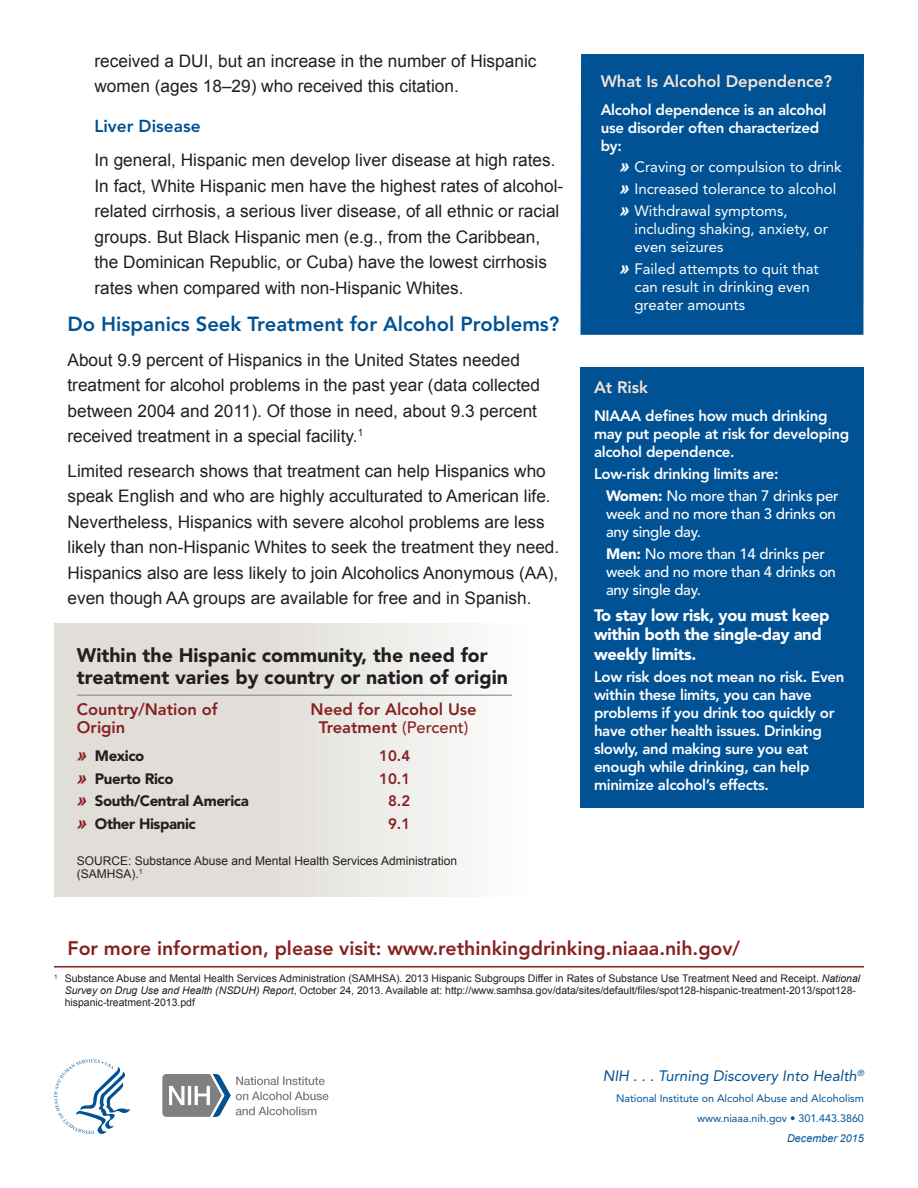
<style>
.page{position:relative;width:918px;height:1188px;background:#fff}
.page>*{position:absolute;margin:0;border:0;box-sizing:border-box;transform-origin:0 0}
._3{font:800 20.25px "Avenir LT Std";color:#005294}
._3aa{font:900 19.5px/22.5px "Avenir LT Std";color:#231f20}
.Figure_Titles{font:800 19.5px "Avenir LT Std";color:#872021}
.Basic_copy{font:17.25px/25.5px "Arial";color:#231f20}
.Indented_copy{font:17.25px/25.5px "Arial";color:#231f20}
._3aa-2{font:800 17.25px "Avenir LT Std";color:#005294}
.sidebar_text{font:900 16.5px/19.5px "Avenir LT Std";letter-spacing:-.02em;color:#fff}
._3aa-3{font:800 16.5px/18px "Avenir LT Std";color:#872021;text-align:center}
.Box_Headings{font:800 16.5px "Avenir LT Std";color:#f6e4d6}
.Box_text{font:800 16.5px/18px "Avenir LT Std";color:#872021}
.sidebar_text-2{font:800 15px/18px "Avenir LT Std";letter-spacing:-.02em;color:#fff}
.t1{font:15px/18px "Avenir LT Std";color:#fff}
.sidebar_text-3{font:500 15px/18px "Avenir LT Std";letter-spacing:-.02em;color:#fff}
.t2{font:900 15px "Avenir LT Std";letter-spacing:-.025em;color:#231f20}
.t3{font:italic 15px "Avenir LT Std";color:#005294}
.Table-red{font:800 15px "Avenir LT Std";color:#872021}
.Footnotes-Sources{font:12px/13.5px "Arial";color:#231f20}
.t4{font:10.8px/20.2px "Avenir LT Std";letter-spacing:-.005em;color:#005294;text-align:right}
.Footnotes-Sources-2{font:italic 10.8px "Arial";color:#005294}
.References_updated{font:10.5px/12px "Arial";color:#231f20}
.s1{font-weight:500}
.s2{font-family:"Arial";font-weight:700;font-style:italic;font-size:18px;color:#872021}
.s3{font-family:"Arial";font-weight:700;font-style:italic;font-size:18px}
.s4{font-weight:900}
.s5{font-style:italic}
</style>
<div class="page">
<svg style="left:54px;top:1059px;width:76px;height:75px"></svg>
<svg style="left:162px;top:1074px;width:166px;height:43px"></svg>
<div style="left:580px;top:54px;width:284px;height:281px;background:#005294"></div>
<div style="left:580px;top:367px;width:284px;height:441px;background:#005294"></div>
<div style="left:54px;top:623px;width:480px;height:274px;background:linear-gradient(to right,#dad6d0,#f8f8f7)"></div>
<hr style="left:77px;top:695px;width:435px;height:1px;background:#808083">
<hr style="left:54px;top:966px;width:810px;height:1px;background:#872021">
<p class="Indented_copy" style="left:94px;top:48px;width:443px">received a DUI, but an increase in the number of Hispanic women (ages 18–29) who received this citation.</p>
<p class="_3aa-2" style="left:94px;top:116px;width:108px">Liver Disease</p>
<p class="Indented_copy" style="left:94px;top:148px;width:470px">In general, Hispanic men develop liver disease at high rates.<br>In fact, White Hispanic men have the highest rates of alcohol&shy;related cirrhosis, a serious liver disease, of all ethnic or racial groups. But Black Hispanic men (e.g., from the Caribbean, the Dominican Republic, or Cuba) have the lowest cirrhosis rates when compared with non-Hispanic Whites.</p>
<p class="_3" style="left:68px;top:312px;width:493px">Do Hispanics Seek Treatment for Alcohol Problems?</p>
<p class="Basic_copy" style="left:68px;top:347px;width:474px">About 9.9 percent of Hispanics in the United States needed treatment for alcohol problems in the past year (data collected between 2004 and 2011). Of those in need, about 9.3 percent received treatment in a special facility.<sup>1</sup></p>
<p class="Basic_copy" style="left:68px;top:458px;width:493px">Limited research shows that treatment can help Hispanics who speak English and who are highly acculturated to American life.<br>Nevertheless, Hispanics with severe alcohol problems are less likely than non-Hispanic Whites to seek the treatment they need.<br>Hispanics also are less likely to join Alcoholics Anonymous (AA), even though AA groups are available for free and in Spanish.</p>
<p class="_3aa" style="left:77px;top:643px;width:433px">Within the Hispanic community, the need for treatment varies by country or nation of origin</p>
<p class="Box_text" style="left:77px;top:700px;width:142px">Country/Nation of<br>Origin</p>
<p class="_3aa-3" style="left:311px;top:700px;width:168px">Need for Alcohol Use<br>Treatment <span class="s1">(Percent)</span></p>
<p class="t2" style="left:77px;top:746px;width:69px"><span class="s2">»</span> Mexico</p>
<p class="Table-red" style="left:379px;top:747px;width:33px">10.4</p>
<p class="t2" style="left:77px;top:769px;width:98px"><span class="s2">»</span> Puerto Rico</p>
<p class="Table-red" style="left:379px;top:770px;width:33px">10.1</p>
<p class="t2" style="left:77px;top:792px;width:173px"><span class="s2">»</span> South/Central America</p>
<p class="Table-red" style="left:388px;top:792px;width:24px">8.2</p>
<p class="t2" style="left:77px;top:815px;width:120px"><span class="s2">»</span> Other Hispanic</p>
<p class="Table-red" style="left:388px;top:815px;width:24px">9.1</p>
<p class="Footnotes-Sources" style="left:77px;top:854px;width:382px">SOURCE: Substance Abuse and Mental Health Services Administration (SAMHSA).<sup>1</sup></p>
<p class="Box_Headings" style="left:601px;top:71px;width:233px">What Is Alcohol Dependence?</p>
<p class="sidebar_text-2" style="left:601px;top:101px;width:227px">Alcohol dependence is an alcohol use disorder often characterized by:</p>
<p class="t1" style="left:620px;top:158px;width:224px"><span class="s3">»</span> Craving or compulsion to drink</p>
<p class="t1" style="left:620px;top:180px;width:218px"><span class="s3">»</span> Increased tolerance to alcohol</p>
<p class="t1" style="left:634px;top:202px;width:195px;text-indent:-15px"><span class="s3">»</span> Withdrawal symptoms, including shaking, anxiety, or even seizures</p>
<p class="t1" style="left:634px;top:260px;width:186px;text-indent:-15px"><span class="s3">»</span> Failed attempts to quit that can result in drinking even greater amounts</p>
<p class="Box_Headings" style="left:594px;top:378px;width:55px">At Risk</p>
<p class="sidebar_text-2" style="left:594px;top:407px;width:257px">NIAAA defines how much drinking may put people at risk for developing alcohol dependence.</p>
<p class="sidebar_text-2" style="left:594px;top:465px;width:186px">Low-risk drinking limits are:</p>
<p class="sidebar_text-3" style="left:606px;top:487px;width:234px"><span class="s4">Women:</span> No more than 7 drinks per week and no more than 3 drinks on any single day.</p>
<p class="sidebar_text-3" style="left:606px;top:545px;width:231px"><span class="s4">Men:</span> No more than 14 drinks per week and no more than 4 drinks on any single day.</p>
<p class="sidebar_text" style="left:594px;top:605px;width:237px">To stay low risk, you must keep within both the single-day and weekly limits.</p>
<p class="sidebar_text-2" style="left:594px;top:667px;width:252px">Low risk does not mean no risk. Even within these limits, you can have problems if you drink too quickly or have other health issues. Drinking slowly, and making sure you eat enough while drinking, can help minimize alcohol’s effects.</p>
<p class="Figure_Titles" style="left:68px;top:937px;width:674px">For more information, please visit: www.rethinkingdrinking.niaaa.nih.gov/</p>
<p class="References_updated" style="left:65px;top:973px;width:797px;text-indent:-11px"><sup>1</sup> Substance Abuse and Mental Health Services Administration (SAMHSA). 2013 Hispanic Subgroups Differ in Rates of Substance Use Treatment Need and Receipt. <span class="s5">National<br>Survey on Drug Use and Health (NSDUH) Report</span>, October 24, 2013. Available at: http://www.samhsa.gov/data/sites/default/files/spot128-hispanic-treatment-2013/spot128- hispanic-treatment-2013.pdf</p>
<p class="t3" style="left:603px;top:1067px;width:263px">NIH . . . Turning Discovery Into Health<sup>®</sup></p>
<p class="t4" style="left:616px;top:1088px;width:249px">National Institute on Alcohol Abuse and Alcoholism www.niaaa.nih.gov • 301.443.3860</p>
<p class="Footnotes-Sources-2" style="left:787px;top:1131px;width:78px">December 2015</p>
</div>
